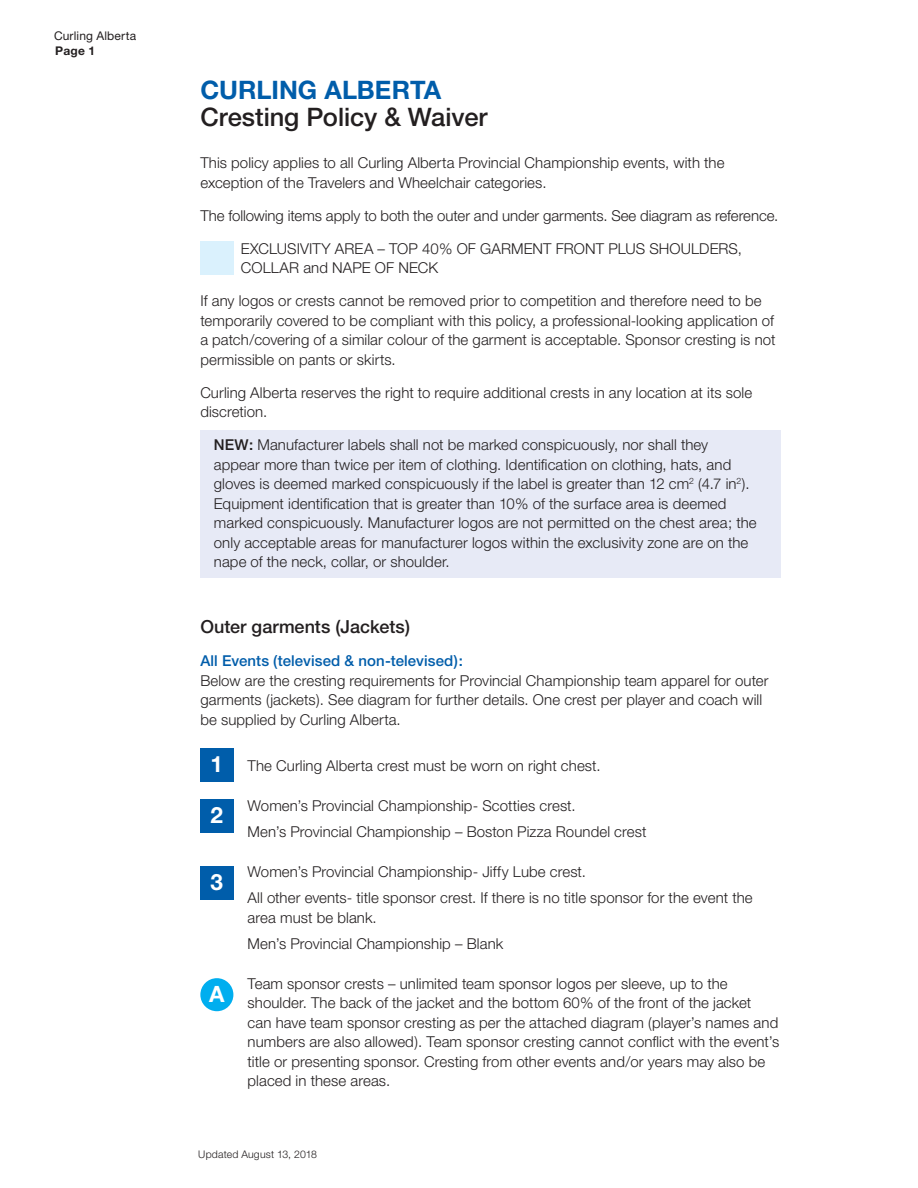
<style>
.page{position:relative;width:918px;height:1188px;background:#fff}
.page>*{position:absolute;margin:0;border:0;box-sizing:border-box;transform-origin:0 0}
.t1{font:500 25.5px "Helvetica Neue";letter-spacing:-.005em;color:#231f20}
.t2{font:700 25.5px "Helvetica Neue";color:#005daa}
.t3{font:700 22.5px "Helvetica Neue";color:#fff}
.t4{font:500 18px "Helvetica Neue";color:#231f20}
.t5{font:300 15px/19.5px "Helvetica Neue";letter-spacing:.005em;color:#231f20}
.t6{font:500 15px "Helvetica Neue";letter-spacing:.005em;color:#005daa}
.t7{font:12px "Helvetica Neue";letter-spacing:.015em;color:#231f20}
.t8{font:700 12px "Helvetica Neue";color:#231f20}
.t9{font:300 10.5px "Helvetica Neue";letter-spacing:.015em;color:#231f20}
.s1{font-weight:500}
</style>
<div class="page">
<div style="left:200px;top:430px;width:581px;height:148px;background:#e7eaf6"></div>
<div style="left:200px;top:241px;width:33px;height:33px;background:#daf1fd"></div>
<div style="left:200px;top:748px;width:33px;height:33px;background:#005daa"></div>
<div style="left:200px;top:799px;width:33px;height:33px;background:#005daa"></div>
<div style="left:200px;top:866px;width:33px;height:33px;background:#005daa"></div>
<div style="left:200px;top:978px;width:33px;height:33px;background:#00aeef;border-radius:50%"></div>
<p class="t7" style="left:54px;top:29px;width:84px">Curling Alberta</p>
<p class="t8" style="left:55px;top:43px;width:41px">Page 1</p>
<h1 class="t2" style="left:200px;top:74px;width:242px">CURLING ALBERTA</h1>
<h1 class="t1" style="left:200px;top:101px;width:289px">Cresting Policy &amp; Waiver</h1>
<p class="t5" style="left:200px;top:153px;width:526px">This policy applies to all Curling Alberta Provincial Championship events, with the exception of the Travelers and Wheelchair categories.</p>
<p class="t5" style="left:200px;top:205px;width:580px">The following items apply to both the outer and under garments. See diagram as reference.</p>
<p class="t5" style="left:241px;top:238px;width:503px">EXCLUSIVITY AREA – TOP 40% OF GARMENT FRONT PLUS SHOULDERS,<br>COLLAR and NAPE OF NECK</p>
<p class="t5" style="left:200px;top:291px;width:577px">If any logos or crests cannot be removed prior to competition and therefore need to be temporarily covered to be compliant with this policy, a professional-looking application of a patch/covering of a similar colour of the garment is acceptable. Sponsor cresting is not permissible on pants or skirts.</p>
<p class="t5" style="left:200px;top:382px;width:553px">Curling Alberta reserves the right to require additional crests in any location at its sole discretion.</p>
<p class="t5" style="left:214px;top:435px;width:544px"><span class="s1">NEW:</span> Manufacturer labels shall not be marked conspicuously, nor shall they appear more than twice per item of clothing. Identification on clothing, hats, and gloves is deemed marked conspicuously if the label is greater than 12 cm<sup>2</sup> (4.7 in<sup>2</sup>).<br>Equipment identification that is greater than 10% of the surface area is deemed marked conspicuously. Manufacturer logos are not permitted on the chest area; the only acceptable areas for manufacturer logos within the exclusivity zone are on the nape of the neck, collar, or shoulder.</p>
<p class="t4" style="left:200px;top:616px;width:211px">Outer garments (Jackets)</p>
<p class="t6" style="left:200px;top:652px;width:264px">All Events (televised &amp; non-televised):</p>
<p class="t5" style="left:200px;top:670px;width:570px">Below are the cresting requirements for Provincial Championship team apparel for outer garments (jackets). See diagram for further details. One crest per player and coach will be supplied by Curling Alberta.</p>
<p class="t5" style="left:248px;top:756px;width:354px">The Curling Alberta crest must be worn on right chest.</p>
<p class="t5" style="left:248px;top:792px;width:400px;line-height:26.2px">Women’s Provincial Championship- Scotties crest.<br>Men’s Provincial Championship – Boston Pizza Roundel crest</p>
<p class="t5" style="left:248px;top:858px;width:507px;line-height:26.2px">Women’s Provincial Championship- Jiffy Lube crest.<br>All other events- title sponsor crest. If there is no title sponsor for the event the</p>
<p class="t5" style="left:248px;top:904px;width:257px;line-height:26.2px">area must be blank.<br>Men’s Provincial Championship – Blank</p>
<p class="t5" style="left:248px;top:973px;width:533px">Team sponsor crests – unlimited team sponsor logos per sleeve, up to the shoulder. The back of the jacket and the bottom 60% of the front of the jacket<br>can have team sponsor cresting as per the attached diagram (player’s names and numbers are also allowed). Team sponsor cresting cannot conflict with the event’s title or presenting sponsor. Cresting from other events and/or years may also be placed in these areas.</p>
<h2 class="t3" style="left:211px;top:750px;width:14px">1</h2>
<h2 class="t3" style="left:211px;top:801px;width:14px">2</h2>
<h2 class="t3" style="left:211px;top:868px;width:14px">3</h2>
<h2 class="t3" style="left:209px;top:980px;width:17px">A</h2>
<p class="t9" style="left:198px;top:1148px;width:120px">Updated August 13, 2018</p>
</div>
